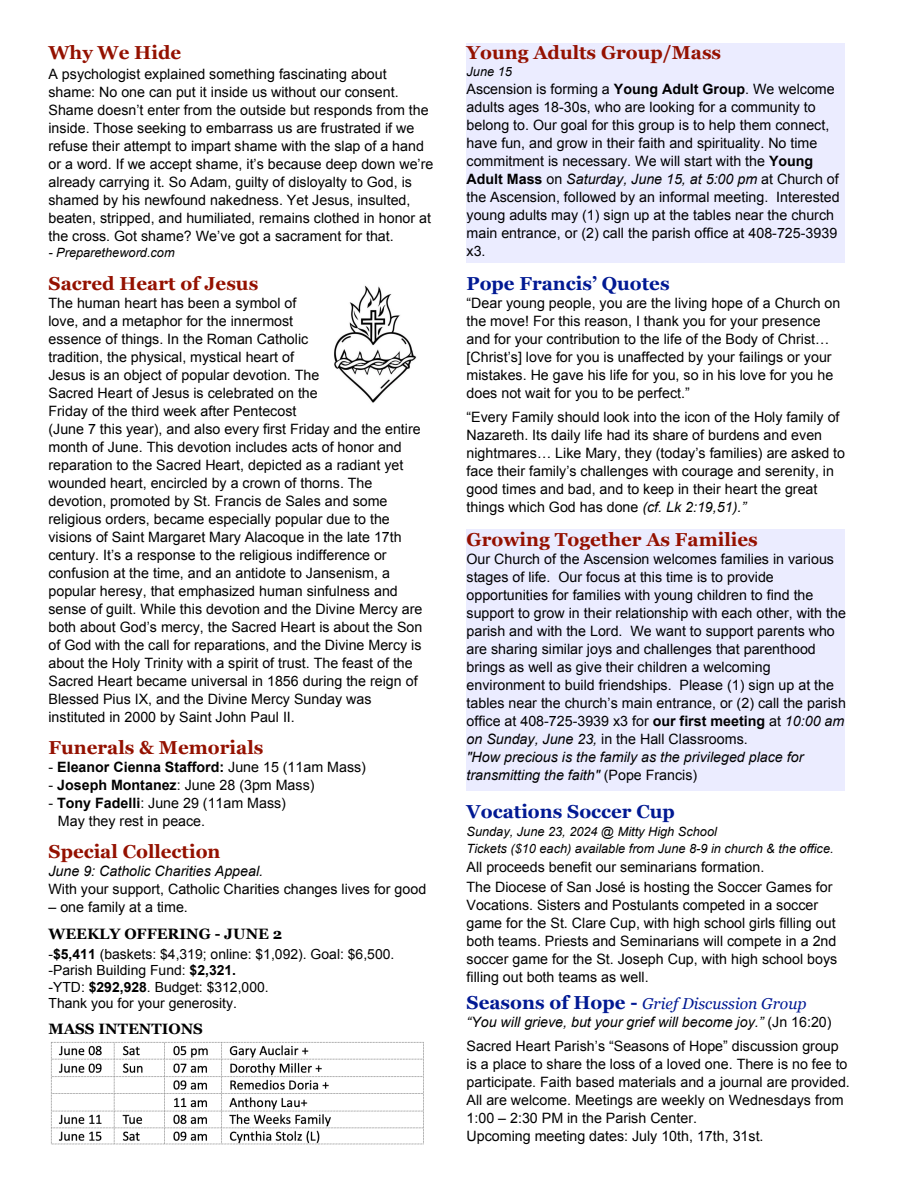
<style>
.page{position:relative;width:918px;height:1188px;background:#fff}
.page>*{position:absolute;margin:0;border:0;box-sizing:border-box;transform-origin:0 0}
.t1{font:700 18.75px "Georgia";color:#941100}
.t2{font:700 18.75px "Georgia";color:#011993}
.t3{font:italic 15.75px "Georgia";color:#011993}
.t4{font:700 15px "Georgia";color:#000}
.t5{font:14.25px/18px "Arial";color:#000}
.t6{font:700 14.25px "Arial";color:#000}
.t7{font:italic 14.25px "Arial";color:#000}
.t8{font:13.95px/16.5px "Arial";color:#000}
.t9{font:italic 12.75px/16.5px "Arial";color:#000}
.s1{font-weight:400}
.s2{font-weight:700}
.s3{font-style:italic}
.s4{font-weight:700;font-style:normal;font-size:18.75px}
</style>
<div class="page">
<div style="left:467px;top:43px;width:378px;height:219px;background:#ebecff"></div>
<div style="left:467px;top:530px;width:378px;height:262px;background:#ebecff"></div>
<img style="left:51px;top:1042px;width:373px;height:103px">
<img style="left:334px;top:285px;width:83px;height:118px">
<h1 class="t1" style="left:49px;top:42px;width:134px">Why We Hide</h1>
<p class="t5" style="left:49px;top:65px;width:386px">A psychologist explained something fascinating about shame: No one can put it inside us without our consent.<br>Shame doesn’t enter from the outside but responds from the inside. Those seeking to embarrass us are frustrated if we refuse their attempt to impart shame with the slap of a hand or a word. If we accept shame, it’s because deep down we’re already carrying it. So Adam, guilty of disloyalty to God, is shamed by his newfound nakedness. Yet Jesus, insulted, beaten, stripped, and humiliated, remains clothed in honor at the cross. Got shame? We’ve got a sacrament for that.</p>
<p class="t9" style="left:49px;top:245px;width:128px">- Preparetheword.com</p>
<h1 class="t1" style="left:49px;top:273px;width:211px">Sacred Heart of Jesus</h1>
<p class="t5" style="left:49px;top:294px;width:375px">The human heart has been a symbol of<br>love, and a metaphor for the innermost<br>essence of things. In the Roman Catholic<br>tradition, the physical, mystical heart of<br>Jesus is an object of popular devotion. The<br>Sacred Heart of Jesus is celebrated on the<br>Friday of the third week after Pentecost<br>(June 7 this year), and also every first Friday and the entire month of June. This devotion includes acts of honor and reparation to the Sacred Heart, depicted as a radiant yet wounded heart, encircled by a crown of thorns. The devotion, promoted by St. Francis de Sales and some religious orders, became especially popular due to the visions of Saint Margaret Mary Alacoque in the late 17th century. It’s a response to the religious indifference or confusion at the time, and an antidote to Jansenism, a popular heresy, that emphasized human sinfulness and sense of guilt. While this devotion and the Divine Mercy are both about God’s mercy, the Sacred Heart is about the Son of God with the call for reparations, and the Divine Mercy is about the Holy Trinity with a spirit of trust. The feast of the Sacred Heart became universal in 1856 during the reign of Blessed Pius IX, and the Divine Mercy Sunday was instituted in 2000 by Saint John Paul II.</p>
<h1 class="t1" style="left:49px;top:737px;width:216px">Funerals &amp; Memorials</h1>
<p class="t6" style="left:49px;top:759px;width:319px"><span class="s1">-</span> Eleanor Cienna Stafford: <span class="s1">June 15 (11am Mass)</span></p>
<p class="t5" style="left:49px;top:776px;width:268px">- <span class="s2">Joseph Montanez</span>: June 28 (3pm Mass)</p>
<p class="t5" style="left:58px;top:794px;width:230px;text-indent:-9px">- <span class="s2">Tony Fadelli</span>: June 29 (11am Mass)<br>May they rest in peace.</p>
<h1 class="t1" style="left:49px;top:841px;width:174px">Special Collection</h1>
<p class="t7" style="left:49px;top:863px;width:216px">June 9: Catholic Charities Appeal.</p>
<p class="t5" style="left:49px;top:880px;width:379px">With your support, Catholic Charities changes lives for good</p>
<p class="t5" style="left:49px;top:898px;width:141px">– one family at a time.</p>
<p class="t4" style="left:49px;top:925px;width:235px">WEEKLY OFFERING - JUNE 2</p>
<p class="t8" style="left:49px;top:945px;width:347px">-<span class="s2">$5,411</span> (baskets: $4,319; online: $1,092). Goal: $6,500. -Parish Building Fund: <span class="s2">$2,321.<br></span>-YTD: <span class="s2">$292,928</span>. Budget: $312,000.<br>Thank you for your generosity.</p>
<p class="t4" style="left:49px;top:1021px;width:156px">MASS INTENTIONS</p>
<h1 class="t1" style="left:467px;top:42px;width:256px">Young Adults Group/Mass</h1>
<p class="t9" style="left:467px;top:63px;width:47px">June 15</p>
<p class="t5" style="left:467px;top:80px;width:375px">Ascension is forming a <span class="s2">Young Adult Group</span>. We welcome adults ages 18-30s, who are looking for a community to belong to. Our goal for this group is to help them connect, have fun, and grow in their faith and spirituality. No time commitment is necessary. We will start with the <span class="s2">Young Adult Mass</span> on <span class="s3">Saturday, June 15, at 5:00 pm</span> at Church of the Ascension, followed by an informal meeting. Interested young adults may (1) sign up at the tables near the church main entrance, or (2) call the parish office at 408-725-3939 x3.</p>
<h1 class="t2" style="left:467px;top:273px;width:205px">Pope Francis’ Quotes</h1>
<p class="t5" style="left:467px;top:294px;width:375px">“Dear young people, you are the living hope of a Church on the move! For this reason, I thank you for your presence and for your contribution to the life of the Body of Christ… [Christ’s] love for you is unaffected by your failings or your mistakes. He gave his life for you, so in his love for you he does not wait for you to be perfect.”</p>
<p class="t5" style="left:467px;top:408px;width:380px">“Every Family should look into the icon of the Holy family of Nazareth. Its daily life had its share of burdens and even nightmares… Like Mary, they (today’s families) are asked to face their family’s challenges with courage and serenity, in good times and bad, and to keep in their heart the great things which God has done <span class="s3">(cf. Lk 2:19,51).”</span></p>
<h1 class="t1" style="left:467px;top:529px;width:293px">Growing Together As Families</h1>
<p class="t5" style="left:467px;top:550px;width:381px">Our Church of the Ascension welcomes families in various stages of life. Our focus at this time is to provide opportunities for families with young children to find the support to grow in their relationship with each other, with the parish and with the Lord. We want to support parents who are sharing similar joys and challenges that parenthood brings as well as give their children a welcoming environment to build friendships. Please (1) sign up at the tables near the church’s main entrance, or (2) call the parish office at 408-725-3939 x3 for <span class="s2">our first meeting</span> at <span class="s3">10:00 am on Sunday, June 23,</span> in the Hall Classrooms.<br><span class="s3">"How precious is the family as the privileged place for transmitting the faith"</span> (Pope Francis)</p>
<h1 class="t2" style="left:467px;top:801px;width:210px">Vocations Soccer Cup</h1>
<p class="t9" style="left:467px;top:823px;width:369px">Sunday, June 23, 2024 @ Mitty High School<br>Tickets ($10 each) available from June 8-9 in church &amp; the office.</p>
<p class="t5" style="left:467px;top:857px;width:367px;line-height:19.5px">All proceeds benefit our seminarians formation.<br>The Diocese of San José is hosting the Soccer Games for</p>
<p class="t5" style="left:467px;top:896px;width:372px">Vocations. Sisters and Postulants competed in a soccer game for the St. Clare Cup, with high school girls filling out both teams. Priests and Seminarians will compete in a 2nd soccer game for the St. Joseph Cup, with high school boys filling out both teams as well.</p>
<p class="t3" style="left:467px;top:995px;width:342px"><span class="s4">Seasons of Hope -</span> Grief Discussion Group</p>
<p class="t5" style="left:467px;top:1010px;width:374px;line-height:24px"><span class="s3">“You will grieve, but your grief will become joy.”</span> (Jn 16:20)<br>Sacred Heart Parish’s “Seasons of Hope” discussion group</p>
<p class="t5" style="left:467px;top:1055px;width:385px">is a place to share the loss of a loved one. There is no fee to participate. Faith based materials and a journal are provided.<br>All are welcome. Meetings are weekly on Wednesdays from 1:00 – 2:30 PM in the Parish Center.<br>Upcoming meeting dates: July 10th, 17th, 31st.</p>
</div>
